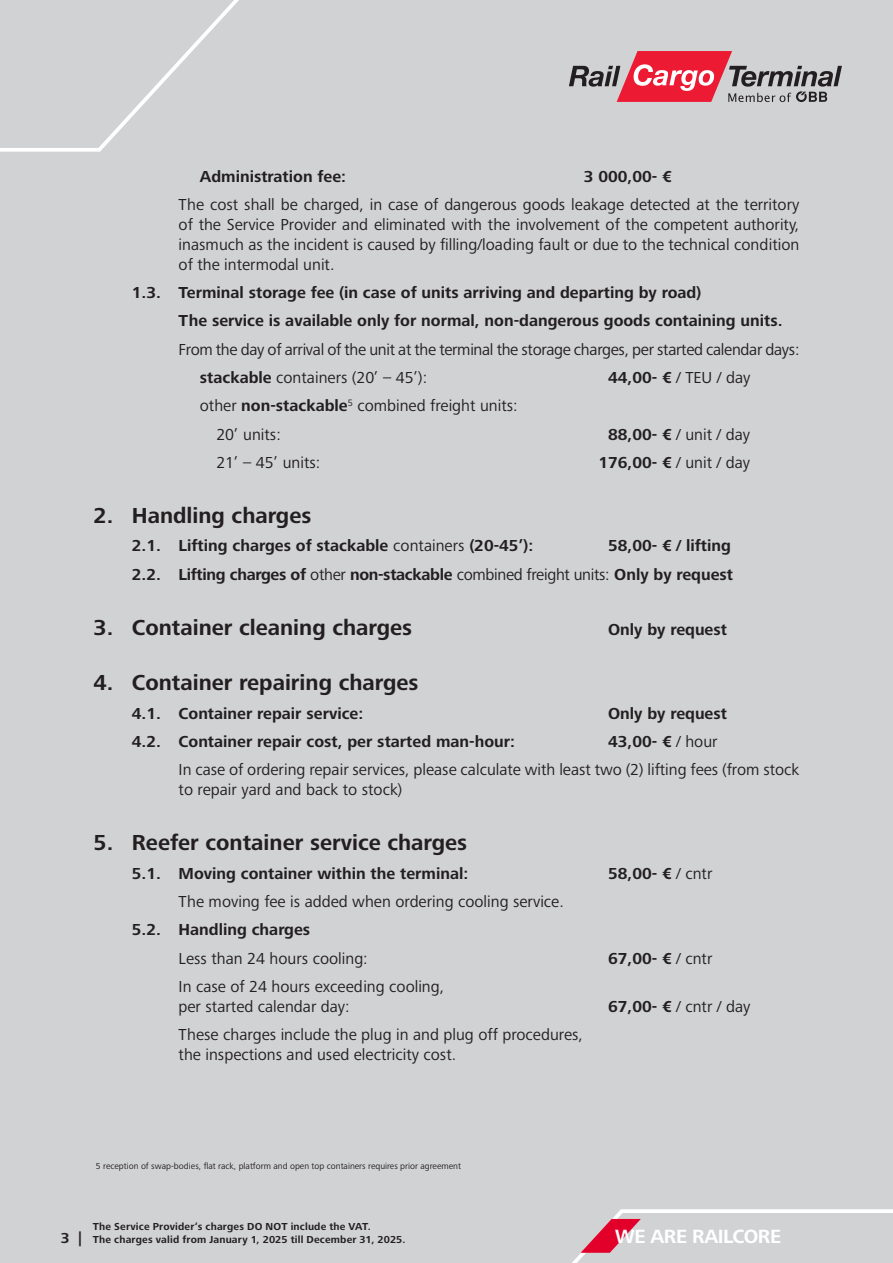
<style>
.page{position:relative;width:893px;height:1263px;background:#d1d2d4}
.page>*{position:absolute;margin:0;border:0;box-sizing:border-box;transform-origin:0 0}
.X{font:700 22.5px "Frutiger Next Pro";color:#231f20}
.t1{font:700 19.95px "Frutiger Next Pro";letter-spacing:-.02em;color:#fff}
.X_x__szövegtörzs{font:16.5px/19.8px "Frutiger Next Pro";color:#231f20}
.X_x{font:700 16.5px "Frutiger Next Pro";color:#231f20}
.X_x__szövegtörzs-2{font:700 16.5px "Frutiger Next Pro";color:#231f20}
.X_x__szövegtörzs-3{font:16.5px "Frutiger Next Pro";letter-spacing:-.02em;color:#231f20}
.külön_megállapodás{font:700 16.5px "Frutiger Next Pro";letter-spacing:-.02em;color:#231f20}
.külön_megállapodás-2{font:700 16.5px "Frutiger Next Pro";color:#231f20}
.X-2{font:700 16.5px "Frutiger Next Pro";color:#231f20}
.t2{font:700 10.5px/13.5px "Frutiger Next Pro";letter-spacing:.015em;color:#231f20;text-align:center}
.t3{font:9px "Frutiger Next Pro";color:#231f20}
.s1{font-weight:700}
.s2{font-weight:400}
.s3{font-size:15px}
</style>
<div class="page">
<svg style="left:0;top:0;width:239px;height:152px"></svg>
<svg style="left:572px;top:1209px;width:321px;height:54px"></svg>
<svg style="left:569px;top:51px;width:273px;height:51px"></svg>
<p class="X_x__szövegtörzs-2" style="left:200px;top:167px;width:148px">Administration fee:</p>
<p class="X_x__szövegtörzs-2" style="left:584px;top:167px;width:89px">3 000,00- €</p>
<p class="X_x__szövegtörzs" style="left:179px;top:195px;width:622px;text-align:justify">The cost shall be charged, in case of dangerous goods leakage detected at the territory of the Service Provider and eliminated with the involvement of the competent authority, inasmuch as the incident is caused by filling/loading fault or due to the technical condition of the intermodal unit.</p>
<p class="X_x" style="left:132px;top:283px;width:571px">1.3. Terminal storage fee (in case of units arriving and departing by road)</p>
<p class="X_x__szövegtörzs-2" style="left:179px;top:311px;width:605px">The service is available only for normal, non-dangerous goods containing units.</p>
<p class="X_x__szövegtörzs-3" style="left:179px;top:340px;width:622px">From the day of arrival of the unit at the terminal the storage charges, per started calendar days:</p>
<p class="X_x__szövegtörzs" style="left:200px;top:368px;width:229px"><span class="s1">stackable</span> containers (20’ – 45’):</p>
<p class="X_x__szövegtörzs" style="left:608px;top:368px;width:144px"><span class="s1">44,00- €</span> / TEU / day</p>
<p class="X_x__szövegtörzs" style="left:200px;top:396px;width:319px">other <span class="s1">non-stackable</span><sup>5</sup> combined freight units:</p>
<p class="X_x__szövegtörzs" style="left:216px;top:424px;width:66px">20’ units:</p>
<p class="X_x__szövegtörzs" style="left:608px;top:424px;width:144px"><span class="s1">88,00- €</span> / unit / day</p>
<p class="X_x__szövegtörzs" style="left:216px;top:452px;width:105px">21’ – 45’ units:</p>
<p class="X_x__szövegtörzs" style="left:598px;top:452px;width:153px"><span class="s1">176,00- €</span> / unit / day</p>
<p class="X" style="left:94px;top:503px;width:219px">2. Handling charges</p>
<p class="X_x" style="left:132px;top:536px;width:403px">2.1. Lifting charges of stackable <span class="s2">containers</span> (20-45’):</p>
<p class="X_x" style="left:608px;top:536px;width:124px">58,00- € / lifting</p>
<p class="külön_megállapodás" style="left:132px;top:565px;width:603px">2.2. Lifting charges of <span class="s2">other</span> non-stackable <span class="s2">combined freight units:</span> Only by request</p>
<p class="X" style="left:94px;top:615px;width:320px">3. Container cleaning charges</p>
<p class="X-2" style="left:608px;top:620px;width:120px">Only by request</p>
<p class="X" style="left:94px;top:670px;width:326px">4. Container repairing charges</p>
<p class="külön_megállapodás-2" style="left:132px;top:704px;width:233px">4.1. Container repair service:</p>
<p class="külön_megállapodás-2" style="left:608px;top:704px;width:120px">Only by request</p>
<p class="X_x" style="left:132px;top:732px;width:385px">4.2. Container repair cost, per started man-hour:</p>
<p class="X_x" style="left:608px;top:732px;width:111px">43,00- € <span class="s2">/ hour</span></p>
<p class="X_x__szövegtörzs" style="left:179px;top:760px;width:622px">In case of ordering repair services, please calculate with least two (2) lifting fees (from stock to repair yard and back to stock)</p>
<p class="X" style="left:94px;top:830px;width:375px">5. Reefer container service charges</p>
<p class="X_x" style="left:132px;top:864px;width:338px">5.1. Moving container within the terminal:</p>
<p class="X_x" style="left:608px;top:864px;width:106px">58,00- € <span class="s2">/ cntr</span></p>
<p class="X_x__szövegtörzs" style="left:179px;top:892px;width:387px">The moving fee is added when ordering cooling service.</p>
<p class="X_x" style="left:132px;top:920px;width:180px">5.2. Handling charges</p>
<p class="X_x__szövegtörzs" style="left:179px;top:948px;width:191px">Less than 24 hours cooling:</p>
<p class="X_x__szövegtörzs-2" style="left:608px;top:949px;width:106px">67,00- € <span class="s2">/ cntr</span></p>
<p class="X_x__szövegtörzs" style="left:179px;top:976px;width:267px">In case of 24 hours exceeding cooling, per started calendar day:</p>
<p class="X_x__szövegtörzs" style="left:608px;top:996px;width:144px"><span class="s1">67,00- €</span> / cntr / day</p>
<p class="X_x__szövegtörzs" style="left:179px;top:1025px;width:406px">These charges include the plug in and plug off procedures, the inspections and used electricity cost.</p>
<p class="t3" style="left:96px;top:1161px;width:366px">5 reception of swap-bodies, flat rack, platform and open top containers requires prior agreement</p>
<p class="t2" style="left:61px;top:1220px;width:346px">The Service Provider‘s charges DO NOT include the VAT.<br><span class="s3">3 |</span> The charges valid from January 1, 2025 till December 31, 2025.</p>
<p class="t1" style="left:615px;top:1225px;width:167px">WE ARE RAILCORE</p>
</div>
